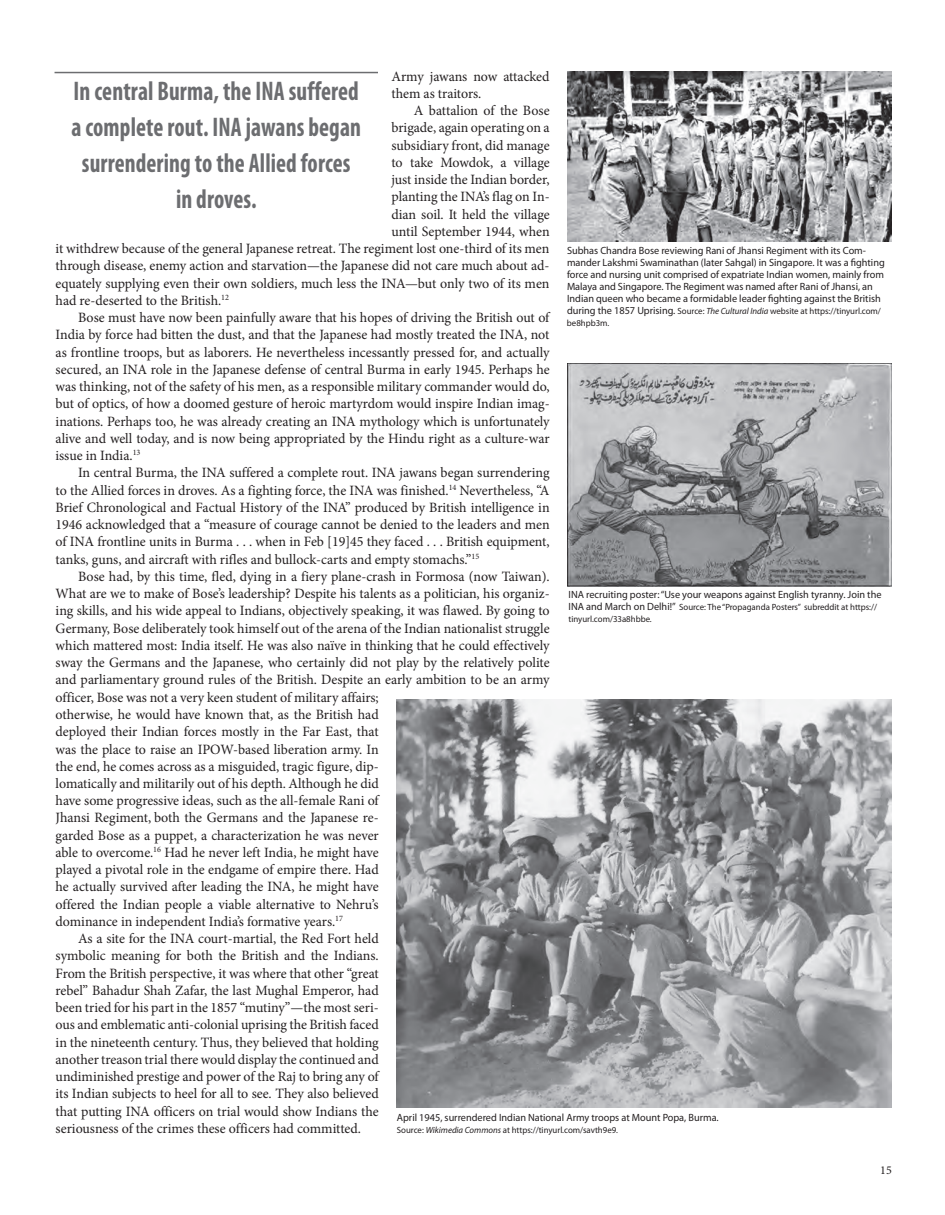
<style>
.page{position:relative;width:945px;height:1215px;background:#fff}
.page>*{position:absolute;margin:0;border:0;box-sizing:border-box;transform-origin:0 0}
.t1{font:700 condensed 27px/36px "Myriad Pro";letter-spacing:.005em;color:#6c6d70;text-align:center;scale:.88 1}
.t2{font:14.25px/17.2px "Minion Pro";letter-spacing:-.01em;color:#231f20}
.t3{font:12px "Minion Pro";color:#231f20}
.t4{font:10.5px/12px "Myriad Pro";color:#231f20}
.t5{font:9px/12px "Myriad Pro";color:#231f20}
.s1{font-style:italic}
.s2{font-size:10.5px}
</style>
<div class="page">
<img style="left:396px;top:699px;width:495px;height:409px">
<hr style="left:55px;top:72px;width:323px;height:1px;background:#6c6d70">
<img style="left:568px;top:363px;width:324px;height:223px">
<img style="left:568px;top:72px;width:324px;height:170px">
<p class="t2" style="left:392px;top:68px;width:160px">Army jawans now attacked them as traitors.</p>
<p class="t2" style="left:414px;top:102px;width:137px">A battalion of the Bose</p>
<p class="t2" style="left:392px;top:119px;width:160px">brigade, again operating on a</p>
<p class="t2" style="left:392px;top:137px;width:160px">subsidiary front, did manage</p>
<p class="t2" style="left:392px;top:154px;width:160px">to take Mowdok, a village</p>
<p class="t2" style="left:392px;top:171px;width:160px">just inside the Indian border,</p>
<p class="t2" style="left:392px;top:188px;width:160px">planting the INA’s flag on In-</p>
<p class="t2" style="left:392px;top:206px;width:160px">dian soil. It held the village</p>
<p class="t2" style="left:392px;top:223px;width:160px">until September 1944, when</p>
<p class="t2" style="left:56px;top:240px;width:495px">it withdrew because of the general Japanese retreat. The regiment lost one-third of its men</p>
<p class="t2" style="left:56px;top:257px;width:495px">through disease, enemy action and starvation—the Japanese did not care much about ad-</p>
<p class="t2" style="left:56px;top:275px;width:495px">equately supplying even their own soldiers, much less the INA—but only two of its men</p>
<p class="t2" style="left:56px;top:292px;width:175px">had re-deserted to the British.<sup>12</sup></p>
<p class="t2" style="left:78px;top:309px;width:474px">Bose must have now been painfully aware that his hopes of driving the British out of</p>
<p class="t2" style="left:56px;top:326px;width:495px">India by force had bitten the dust, and that the Japanese had mostly treated the INA, not</p>
<p class="t2" style="left:56px;top:344px;width:496px">as frontline troops, but as laborers. He nevertheless incessantly pressed for, and actually</p>
<p class="t2" style="left:56px;top:361px;width:496px">secured, an INA role in the Japanese defense of central Burma in early 1945. Perhaps he</p>
<p class="t2" style="left:56px;top:378px;width:496px">was thinking, not of the safety of his men, as a responsible military commander would do,</p>
<p class="t2" style="left:56px;top:395px;width:496px">but of optics, of how a doomed gesture of heroic martyrdom would inspire Indian imag-</p>
<p class="t2" style="left:56px;top:413px;width:496px">inations. Perhaps too, he was already creating an INA mythology which is unfortunately</p>
<p class="t2" style="left:56px;top:430px;width:495px">alive and well today, and is now being appropriated by the Hindu right as a culture-war</p>
<p class="t2" style="left:56px;top:447px;width:86px">issue in India.<sup>13</sup></p>
<p class="t2" style="left:78px;top:464px;width:473px">In central Burma, the INA suffered a complete rout. INA jawans began surrendering</p>
<p class="t2" style="left:56px;top:482px;width:496px">to the Allied forces in droves. As a fighting force, the INA was finished.<sup>14</sup> Nevertheless, “A</p>
<p class="t2" style="left:56px;top:499px;width:496px">Brief Chronological and Factual History of the INA” produced by British intelligence in</p>
<p class="t2" style="left:56px;top:516px;width:496px">1946 acknowledged that a “measure of courage cannot be denied to the leaders and men</p>
<p class="t2" style="left:56px;top:533px;width:496px">of INA frontline units in Burma . . . when in Feb [19]45 they faced . . . British equipment,</p>
<p class="t2" style="left:56px;top:551px;width:425px">tanks, guns, and aircraft with rifles and bullock-carts and empty stomachs.”<sup>15</sup></p>
<p class="t2" style="left:78px;top:568px;width:473px">Bose had, by this time, fled, dying in a fiery plane-crash in Formosa (now Taiwan).</p>
<p class="t2" style="left:56px;top:585px;width:496px">What are we to make of Bose’s leadership? Despite his talents as a politician, his organiz-</p>
<p class="t2" style="left:56px;top:602px;width:496px">ing skills, and his wide appeal to Indians, objectively speaking, it was flawed. By going to</p>
<p class="t2" style="left:56px;top:620px;width:496px">Germany, Bose deliberately took himself out of the arena of the Indian nationalist struggle</p>
<p class="t2" style="left:56px;top:637px;width:496px">which mattered most: India itself. He was also naïve in thinking that he could effectively</p>
<p class="t2" style="left:56px;top:654px;width:496px">sway the Germans and the Japanese, who certainly did not play by the relatively polite</p>
<p class="t2" style="left:56px;top:671px;width:496px">and parliamentary ground rules of the British. Despite an early ambition to be an army</p>
<p class="t2" style="left:56px;top:689px;width:325px">officer, Bose was not a very keen student of military affairs;</p>
<p class="t2" style="left:56px;top:706px;width:325px">otherwise, he would have known that, as the British had</p>
<p class="t2" style="left:56px;top:723px;width:325px">deployed their Indian forces mostly in the Far East, that</p>
<p class="t2" style="left:56px;top:740px;width:325px">was the place to raise an IPOW-based liberation army. In</p>
<p class="t2" style="left:56px;top:758px;width:325px">the end, he comes across as a misguided, tragic figure, dip-</p>
<p class="t2" style="left:56px;top:775px;width:325px">lomatically and militarily out of his depth. Although he did</p>
<p class="t2" style="left:56px;top:792px;width:326px">have some progressive ideas, such as the all-female Rani of</p>
<p class="t2" style="left:56px;top:809px;width:325px">Jhansi Regiment, both the Germans and the Japanese re-</p>
<p class="t2" style="left:56px;top:827px;width:325px">garded Bose as a puppet, a characterization he was never</p>
<p class="t2" style="left:56px;top:844px;width:325px">able to overcome.<sup>16</sup> Had he never left India, he might have</p>
<p class="t2" style="left:56px;top:861px;width:325px">played a pivotal role in the endgame of empire there. Had</p>
<p class="t2" style="left:56px;top:878px;width:325px">he actually survived after leading the INA, he might have</p>
<p class="t2" style="left:56px;top:896px;width:325px">offered the Indian people a viable alternative to Nehru’s</p>
<p class="t2" style="left:56px;top:913px;width:289px">dominance in independent India’s formative years.<sup>17</sup></p>
<p class="t2" style="left:78px;top:930px;width:302px">As a site for the INA court-martial, the Red Fort held</p>
<p class="t2" style="left:56px;top:947px;width:325px">symbolic meaning for both the British and the Indians.</p>
<p class="t2" style="left:56px;top:965px;width:325px">From the British perspective, it was where that other “great</p>
<p class="t2" style="left:56px;top:982px;width:325px">rebel” Bahadur Shah Zafar, the last Mughal Emperor, had</p>
<p class="t2" style="left:56px;top:999px;width:325px">been tried for his part in the 1857 “mutiny”—the most seri-</p>
<p class="t2" style="left:56px;top:1016px;width:325px">ous and emblematic anti-colonial uprising the British faced</p>
<p class="t2" style="left:56px;top:1034px;width:325px">in the nineteenth century. Thus, they believed that holding</p>
<p class="t2" style="left:56px;top:1051px;width:325px">another treason trial there would display the continued and</p>
<p class="t2" style="left:56px;top:1068px;width:326px">undiminished prestige and power of the Raj to bring any of</p>
<p class="t2" style="left:56px;top:1085px;width:325px">its Indian subjects to heel for all to see<span class="s1">.</span> They also believed</p>
<p class="t2" style="left:56px;top:1103px;width:325px">that putting INA officers on trial would show Indians the</p>
<p class="t2" style="left:56px;top:1120px;width:307px">seriousness of the crimes these officers had committed.</p>
<h1 class="t1" style="left:71px;top:73px;width:331px">In central Burma, the INA suffered a complete rout. INA jawans began surrendering to the Allied forces in droves.</h1>
<p class="t4" style="left:567px;top:244px;width:319px">Subhas Chandra Bose reviewing Rani of Jhansi Regiment with its Com&shy;mander Lakshmi Swaminathan (later Sahgal) in Singapore. It was a fighting force and nursing unit comprised of expatriate Indian women, mainly from Malaya and Singapore. The Regiment was named after Rani of Jhansi, an Indian queen who became a formidable leader fighting against the British</p>
<p class="t5" style="left:567px;top:305px;width:315px"><span class="s2">during the 1857 Uprising.</span> Source: <span class="s1">The Cultural India</span> website at https://tinyurl.com/ be8hpb3m.</p>
<p class="t4" style="left:569px;top:588px;width:314px">INA recruiting poster: “Use your weapons against English tyranny. Join the</p>
<p class="t5" style="left:569px;top:601px;width:310px"><span class="s2">INA and March on Delhi!”</span> Source: The “Propaganda Posters” subreddit at https:// tinyurl.com/33a8hbbe.</p>
<p class="t4" style="left:397px;top:1111px;width:323px">April 1945, surrendered Indian National Army troops at Mount Popa, Burma.</p>
<p class="t5" style="left:397px;top:1123px;width:223px">Source: <span class="s1">Wikimedia Commons</span> at https://tinyurl.com/savth9e9.</p>
<p class="t3" style="left:880px;top:1162px;width:13px">15</p>
</div>
